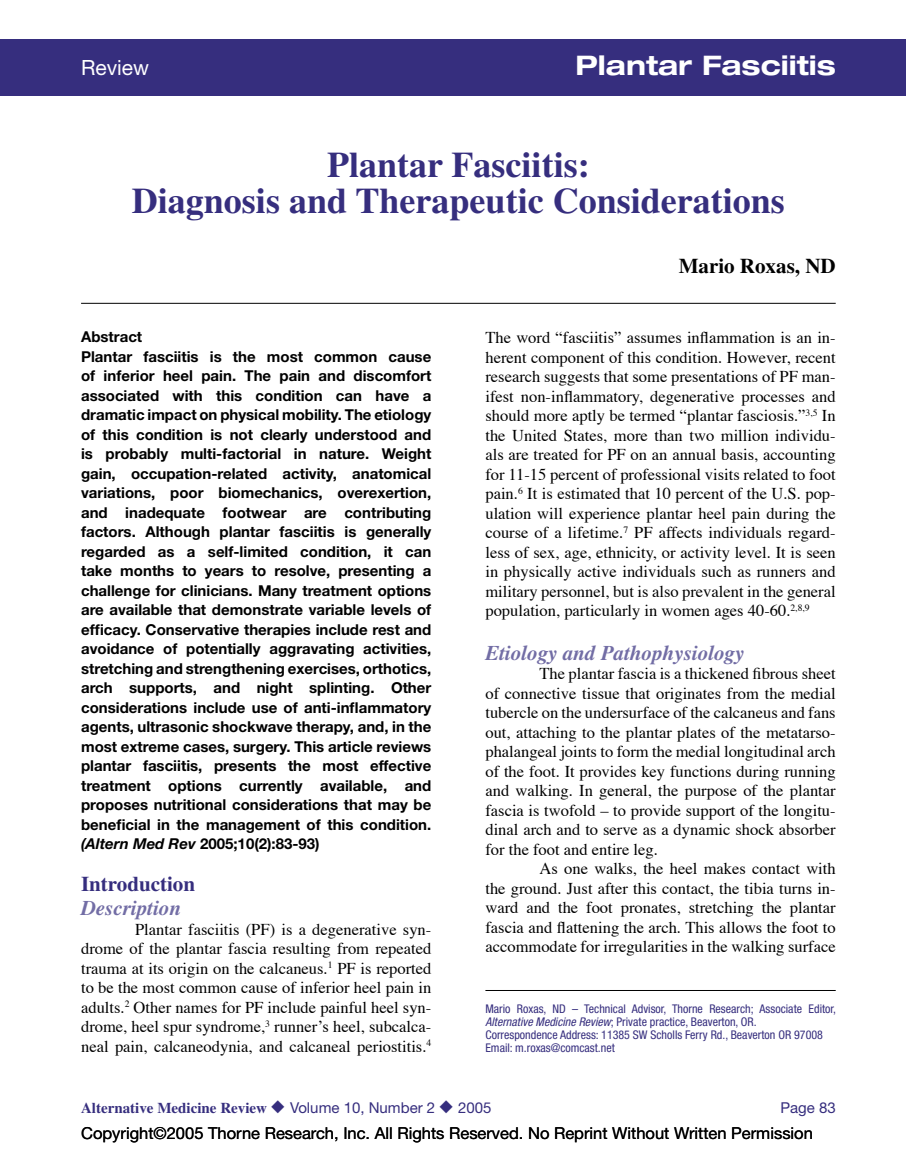
<style>
.page{position:relative;width:906px;height:1161px;background:#fff}
.page>*{position:absolute;margin:0;border:0;box-sizing:border-box;transform-origin:0 0}
.t1{font:700 36px/36px "Times";color:#362e7e;text-align:center}
.t2{font:700 expanded 27px "Helvetica Neue";color:#fff}
.t3{font:italic 700 21px "Times";color:#726da5}
.t4{font:700 21px "Times";color:#000}
.t5{font:700 21px "Times";color:#362e7e}
.t6{font:21px "Helvetica Neue";color:#fff}
.t7{font:16.5px/19.5px "Times";color:#000;text-align:justify}
.t8{font:16.5px "Helvetica Neue";color:#000}
.t9{font:700 15px/19.5px "Helvetica Neue";color:#000}
.t10{font:700 15px "Times";color:#362e7e}
.t11{font:15px "Helvetica Neue";color:#362e7e}
.t12{font:condensed 12px/12.8px "Helvetica Neue";color:#362e7e}
.s1{font-style:italic}
.s2{font-family:"Helvetica Neue";font-weight:400}
</style>
<div class="page">
<div style="left:0;top:41px;width:905px;height:55px;background:#362e7e"></div>
<div style="left:0;top:39px;width:905px;height:55px;background:#362e7e"></div>
<hr style="left:81px;top:303px;width:754px;height:1px;background:#000">
<hr style="left:485px;top:990px;width:350px;height:1px;background:#000">
<p class="t6" style="left:81px;top:55px;width:70px">Review</p>
<h2 class="t2" style="left:575px;top:49px;width:261px">Plantar Fasciitis</h2>
<h1 class="t1" style="left:132px;top:146px;width:654px">Plantar Fasciitis:<br>Diagnosis and Therapeutic Considerations</h1>
<p class="t4" style="left:678px;top:254px;width:158px">Mario Roxas, ND</p>
<p class="t9" style="left:81px;top:327px;width:351px">Abstract<br>Plantar fasciitis is the most common cause of inferior heel pain. The pain and discomfort associated with this condition can have a dramatic impact on physical mobility. The etiology of this condition is not clearly understood and is probably multi-factorial in nature. Weight gain, occupation-related activity, anatomical variations, poor biomechanics, overexertion, and inadequate footwear are contributing factors. Although plantar fasciitis is generally regarded as a self-limited condition, it can take months to years to resolve, presenting a challenge for clinicians. Many treatment options are available that demonstrate variable levels of efficacy. Conservative therapies include rest and avoidance of potentially aggravating activities, stretching and strengthening exercises, orthotics, arch supports, and night splinting. Other considerations include use of anti-inflammatory agents, ultrasonic shockwave therapy, and, in the most extreme cases, surgery. This article reviews plantar fasciitis, presents the most effective treatment options currently available, and proposes nutritional considerations that may be beneficial in the management of this condition. <span class="s1">(Altern Med Rev</span> 2005;10(2):83-93)</p>
<p class="t5" style="left:81px;top:872px;width:115px">Introduction</p>
<p class="t3" style="left:81px;top:896px;width:102px">Description</p>
<p class="t7" style="left:81px;top:921px;width:351px;text-indent:54px">Plantar fasciitis (PF) is a degenerative syn&shy;drome of the plantar fascia resulting from repeated trauma at its origin on the calcaneus.<sup>1</sup> PF is reported to be the most common cause of inferior heel pain in adults.<sup>2</sup> Other names for PF include painful heel syn&shy;drome, heel spur syndrome,<sup>3</sup> runnerʼs heel, subcalca&shy;neal pain, calcaneodynia, and calcaneal periostitis.<sup>4</sup></p>
<p class="t7" style="left:485px;top:329px;width:351px">The word “fasciitis” assumes inflammation is an in&shy;herent component of this condition. However, recent research suggests that some presentations of PF man&shy;ifest non-inflammatory, degenerative processes and should more aptly be termed “plantar fasciosis.”<sup>3,5</sup> In the United States, more than two million individu&shy;als are treated for PF on an annual basis, accounting for 11-15 percent of professional visits related to foot pain.<sup>6</sup> It is estimated that 10 percent of the U.S. pop&shy;ulation will experience plantar heel pain during the course of a lifetime.<sup>7</sup> PF affects individuals regard&shy;less of sex, age, ethnicity, or activity level. It is seen in physically active individuals such as runners and military personnel, but is also prevalent in the general population, particularly in women ages 40-60.<sup>2,8,9</sup></p>
<p class="t3" style="left:485px;top:640px;width:261px">Etiology and Pathophysiology</p>
<p class="t7" style="left:485px;top:665px;width:351px;text-indent:54px">The plantar fascia is a thickened fibrous sheet of connective tissue that originates from the medial tubercle on the undersurface of the calcaneus and fans out, attaching to the plantar plates of the metatarso&shy;phalangeal joints to form the medial longitudinal arch of the foot. It provides key functions during running and walking. In general, the purpose of the plantar fascia is twofold – to provide support of the longitu&shy;dinal arch and to serve as a dynamic shock absorber for the foot and entire leg.</p>
<p class="t7" style="left:485px;top:860px;width:351px;text-indent:54px">As one walks, the heel makes contact with the ground. Just after this contact, the tibia turns in&shy;ward and the foot pronates, stretching the plantar fascia and flattening the arch. This allows the foot to accommodate for irregularities in the walking surface</p>
<p class="t12" style="left:485px;top:1003px;width:352px">Mario Roxas, ND – Technical Advisor, Thorne Research; Associate Editor, <span class="s1">Alternative Medicine Review</span>; Private practice, Beaverton, OR.<br>Correspondence Address: 11385 SW Scholls Ferry Rd., Beaverton OR 97008<br>Email: m.roxas@comcast.net</p>
<p class="t10" style="left:81px;top:1099px;width:412px">Alternative Medicine Review ◆ <span class="s2">Volume 10, Number 2</span> ◆ <span class="s2">2005</span></p>
<p class="t11" style="left:780px;top:1099px;width:57px">Page 83</p>
<p class="t8" style="left:81px;top:1124px;width:733px">Copyright©2005 Thorne Research, Inc. All Rights Reserved. No Reprint Without Written Permission</p>
</div>
